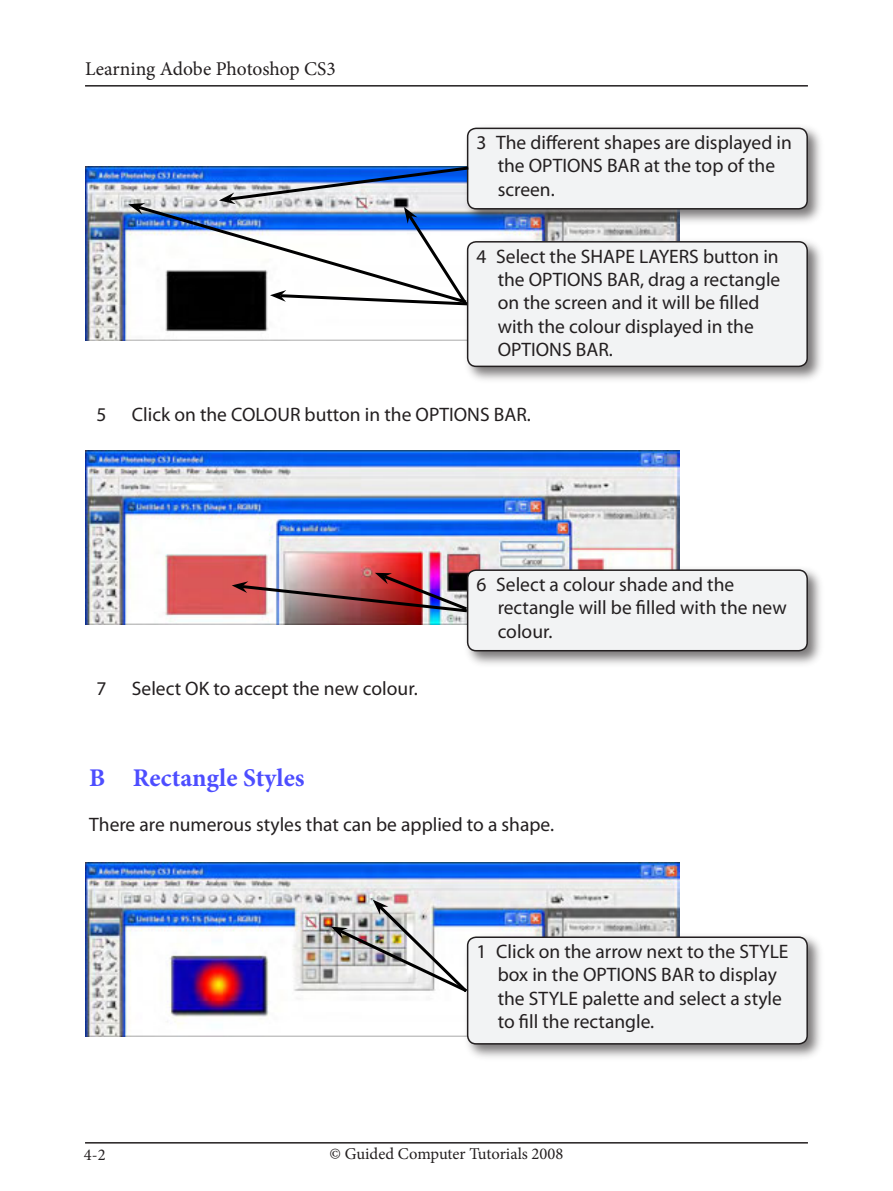
<style>
.page{position:relative;width:893px;height:1191px;background:#fff}
.page>*{position:absolute;margin:0;border:0;box-sizing:border-box;transform-origin:0 0}
.t1{font:700 25.5px "Minion Pro";color:#4d4dff}
.t2{font:19.5px/23.4px "Myriad Pro";color:#231f20}
.t3{font:19.5px "Minion Pro";letter-spacing:-.005em;color:#231f20}
.t4{font:16.5px "Minion Pro";color:#231f20}
</style>
<div class="page">
<hr style="left:85px;top:1142px;width:723px;height:1px;background:#231f20">
<hr style="left:85px;top:85px;width:723px;height:2px;background:#231f20">
<img style="left:85px;top:167px;width:594px;height:173px">
<div style="left:463px;top:124px;width:363px;height:101px;background:#231f20;opacity:.6"></div>
<div style="left:468px;top:128px;width:339px;height:81px;background:#f2f3f4;border-radius:9px"></div>
<div style="left:467px;top:128px;width:341px;height:81px;border:2px solid #231f20;border-radius:9px"></div>
<div style="left:463px;top:237px;width:361px;height:147px;background:#231f20;opacity:.6"></div>
<div style="left:468px;top:242px;width:339px;height:124px;background:#f2f3f4;border-radius:9px"></div>
<div style="left:467px;top:241px;width:341px;height:126px;border:2px solid #231f20;border-radius:9px"></div>
<img style="left:85px;top:450px;width:594px;height:174px">
<div style="left:463px;top:566px;width:363px;height:101px;background:#231f20;opacity:.6"></div>
<div style="left:468px;top:570px;width:339px;height:80px;background:#f2f3f4;border-radius:9px"></div>
<div style="left:467px;top:569px;width:341px;height:82px;border:2px solid #231f20;border-radius:9px"></div>
<img style="left:232px;top:573px;width:238px;height:41px">
<img style="left:85px;top:862px;width:594px;height:174px">
<div style="left:463px;top:933px;width:363px;height:129px;background:#231f20;opacity:.6"></div>
<div style="left:468px;top:937px;width:339px;height:106px;background:#f2f3f4;border-radius:9px"></div>
<div style="left:467px;top:936px;width:341px;height:108px;border:2px solid #231f20;border-radius:9px"></div>
<img style="left:331px;top:899px;width:139px;height:96px">
<svg style="left:128px;top:165px;width:344px;height:143px"></svg>
<p class="t3" style="left:85px;top:56px;width:252px">Learning Adobe Photoshop CS3</p>
<p class="t2" style="left:498px;top:130px;width:296px;text-indent:-21px">3 The different shapes are displayed in the OPTIONS BAR at the top of the screen.</p>
<p class="t2" style="left:498px;top:244px;width:284px;text-indent:-21px">4 Select the SHAPE LAYERS button in the OPTIONS BAR, drag a rectangle on the screen and it will be filled with the colour displayed in the<br>OPTIONS BAR.</p>
<p class="t2" style="left:96px;top:402px;width:12px">5</p>
<p class="t2" style="left:132px;top:402px;width:400px">Click on the COLOUR button in the OPTIONS BAR.</p>
<p class="t2" style="left:96px;top:677px;width:12px">7</p>
<p class="t2" style="left:132px;top:677px;width:287px">Select OK to accept the new colour.</p>
<p class="t2" style="left:498px;top:572px;width:291px;text-indent:-21px">6 Select a colour shade and the rectangle will be filled with the new colour.</p>
<h1 class="t1" style="left:89px;top:760px;width:217px">B Rectangle Styles</h1>
<p class="t2" style="left:89px;top:812px;width:466px">There are numerous styles that can be applied to a shape.</p>
<p class="t2" style="left:498px;top:939px;width:292px;text-indent:-21px">1 Click on the arrow next to the STYLE box in the OPTIONS BAR to display the STYLE palette and select a style to fill the rectangle.</p>
<p class="t4" style="left:84px;top:1143px;width:23px">4-2</p>
<p class="t4" style="left:330px;top:1143px;width:235px">© Guided Computer Tutorials 2008</p>
</div>
